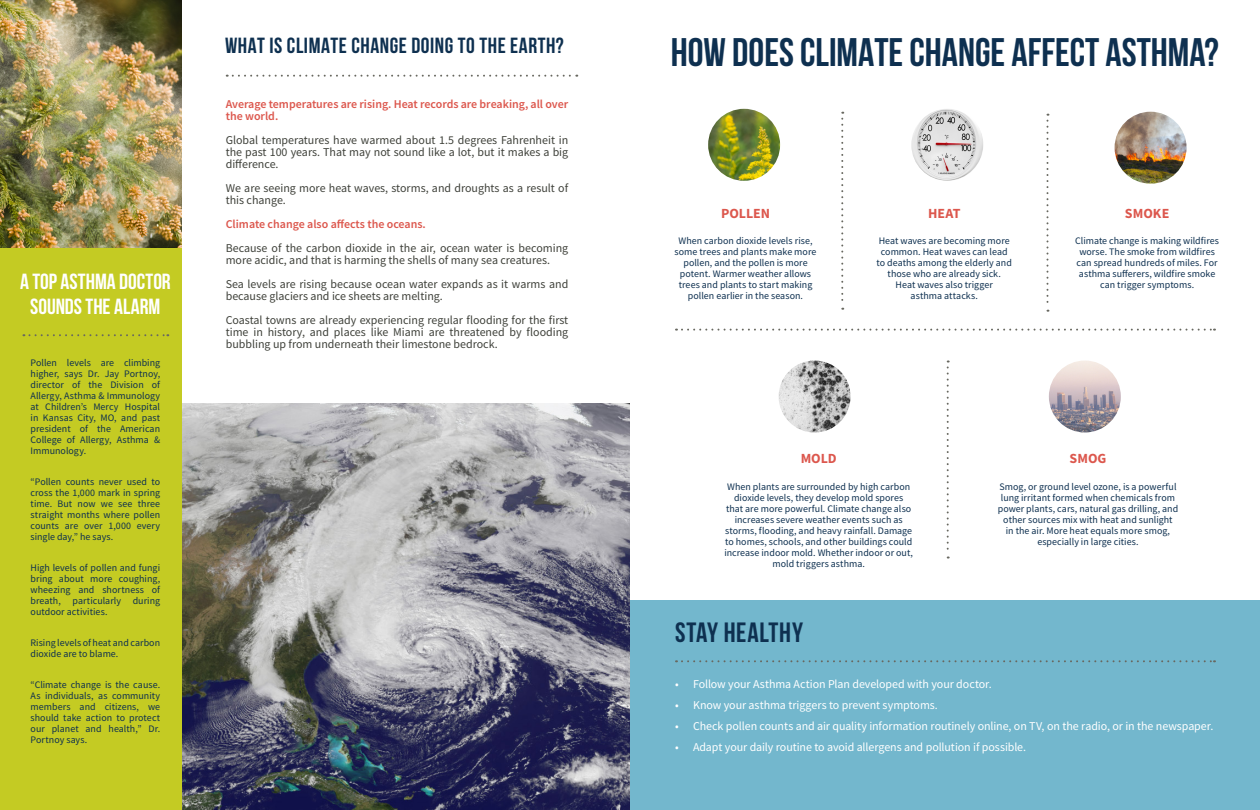
<style>
.page{position:relative;width:1260px;height:810px;background:#fff}
.page>*{position:absolute;margin:0;border:0;box-sizing:border-box;transform-origin:0 0}
.t1{font:700 39.9px "Bebas Neue";color:#0e3050}
.t2{font:700 27.9px "Bebas Neue";letter-spacing:.025em;color:#0e3050}
.t3{font:700 21.9px "Bebas Neue";letter-spacing:.025em;color:#0e3050}
.t4{font:21.9px/24.9px "Bebas Neue";color:#fff;text-align:center}
.t5{font:700 14px "Source Sans Pro";color:#dc574d}
.t6{font:12px/12px "Source Sans Pro";color:#3f413a}
.t7{font:12px "Source Sans Pro";letter-spacing:-.005em;color:#fff}
.t8{font:600 12px/12px "Source Sans Pro";color:#dc574d}
.t9{font:10px/11px "Source Sans Pro";letter-spacing:.005em;color:#0e3050;text-align:center}
</style>
<div class="page">
<img style="left:182px;top:403px;width:448px;height:407px">
<svg style="left:227px;top:75px;width:350px;height:2px"></svg>
<div style="left:0;top:0;width:182px;height:810px;background:#c4cb23"></div>
<svg style="left:23px;top:334px;width:145px;height:2px"></svg>
<img style="left:0;top:0;width:182px;height:248px">
<div style="left:630px;top:600px;width:630px;height:210px;background:#73b7cd"></div>
<svg style="left:947px;top:361px;width:2px;height:198px"></svg>
<svg style="left:676px;top:329px;width:539px;height:2px"></svg>
<svg style="left:841px;top:112px;width:2px;height:198px"></svg>
<svg style="left:1047px;top:114px;width:1px;height:198px"></svg>
<img style="left:708px;top:109px;width:72px;height:72px;border-radius:36px">
<img style="left:911px;top:109px;width:72px;height:72px;border-radius:36px">
<img style="left:1115px;top:112px;width:72px;height:72px;border-radius:36px">
<img style="left:779px;top:361px;width:72px;height:72px;border-radius:36px">
<img style="left:1049px;top:361px;width:72px;height:72px;border-radius:36px">
<svg style="left:676px;top:660px;width:539px;height:2px"></svg>
<h3 class="t4" style="left:20px;top:268px;width:152px">A TOP ASTHMA DOCTOR<br>SOUNDS THE ALARM</h3>
<p class="t9" style="left:31px;top:357px;width:131px;text-align:justify">Pollen levels are climbing higher, says Dr. Jay Portnoy, director of the Division of Allergy, Asthma &amp; Immunology at Children’s Mercy Hospital in Kansas City, MO, and past president of the American College of Allergy, Asthma &amp; Immunology.</p>
<p class="t9" style="left:31px;top:476px;width:131px;text-align:justify">“Pollen counts never used to cross the 1,000 mark in spring time. But now we see three straight months where pollen counts are over 1,000 every single day,” he says.</p>
<p class="t9" style="left:31px;top:562px;width:131px;text-align:justify">High levels of pollen and fungi bring about more coughing, wheezing and shortness of breath, particularly during outdoor activities.</p>
<p class="t9" style="left:31px;top:637px;width:131px;text-align:left">Rising levels of heat and carbon dioxide are to blame.</p>
<p class="t9" style="left:31px;top:679px;width:131px;text-align:justify">“Climate change is the cause.<br>As individuals, as community members and citizens, we should take action to protect our planet and health,” Dr.<br>Portnoy says.</p>
<h3 class="t3" style="left:225px;top:34px;width:340px">WHAT IS CLIMATE CHANGE DOING TO THE EARTH?</h3>
<p class="t8" style="left:226px;top:98px;width:344px">Average temperatures are rising. Heat records are breaking, all over the world.</p>
<p class="t6" style="left:226px;top:134px;width:344px;text-align:justify">Global temperatures have warmed about 1.5 degrees Fahrenheit in the past 100 years. That may not sound like a lot, but it makes a big difference.</p>
<p class="t6" style="left:226px;top:182px;width:344px">We are seeing more heat waves, storms, and droughts as a result of this change.</p>
<p class="t8" style="left:226px;top:218px;width:202px">Climate change also affects the oceans.</p>
<p class="t6" style="left:226px;top:242px;width:344px">Because of the carbon dioxide in the air, ocean water is becoming more acidic, and that is harming the shells of many sea creatures.</p>
<p class="t6" style="left:226px;top:278px;width:344px">Sea levels are rising because ocean water expands as it warms and because glaciers and ice sheets are melting.</p>
<p class="t6" style="left:226px;top:314px;width:344px;text-align:justify">Coastal towns are already experiencing regular flooding for the first time in history, and places like Miami are threatened by flooding bubbling up from underneath their limestone bedrock.</p>
<h1 class="t1" style="left:671px;top:30px;width:145px">HOW DOES CLIMATE</h1>
<h1 class="t1" style="left:909px;top:30px;width:17px">CHANGE</h1>
<h1 class="t1" style="left:1012px;top:30px;width:112px">AFFECT ASTHMA</h1>
<h1 class="t1" style="left:1205px;top:30px;width:16px">?</h1>
<h3 class="t5" style="left:721px;top:204px;width:50px">POLLEN</h3>
<p class="t9" style="left:675px;top:235px;width:143px">When carbon dioxide levels rise, some trees and plants make more pollen, and the pollen is more potent. Warmer weather allows trees and plants to start making pollen earlier in the season.</p>
<h3 class="t5" style="left:928px;top:204px;width:34px">HEAT</h3>
<p class="t9" style="left:877px;top:235px;width:137px">Heat waves are becoming more common. Heat waves can lead to deaths among the elderly and those who are already sick.<br>Heat waves also trigger<br>asthma attacks.</p>
<h3 class="t5" style="left:1125px;top:204px;width:44px">SMOKE</h3>
<p class="t9" style="left:1075px;top:235px;width:145px">Climate change is making wildfires worse. The smoke from wildfires can spread hundreds of miles. For asthma sufferers, wildfire smoke can trigger symptoms.</p>
<h3 class="t5" style="left:801px;top:449px;width:38px">MOLD</h3>
<p class="t9" style="left:724px;top:481px;width:190px">When plants are surrounded by high carbon dioxide levels, they develop mold spores that are more powerful. Climate change also increases severe weather events such as storms, flooding, and heavy rainfall. Damage to homes, schools, and other buildings could increase indoor mold. Whether indoor or out, mold triggers asthma.</p>
<h2 class="t2" style="left:675px;top:617px;width:130px">STAY HEALTHY</h2>
<h3 class="t5" style="left:1070px;top:449px;width:38px">SMOG</h3>
<p class="t9" style="left:998px;top:481px;width:182px">Smog, or ground level ozone, is a powerful lung irritant formed when chemicals from power plants, cars, natural gas drilling, and other sources mix with heat and sunlight<br>in the air. More heat equals more smog, especially in large cities.</p>
<p class="t7" style="left:675px;top:676px;width:318px">• Follow your Asthma Action Plan developed with your doctor.</p>
<p class="t7" style="left:675px;top:697px;width:264px">• Know your asthma triggers to prevent symptoms.</p>
<p class="t7" style="left:675px;top:718px;width:540px">• Check pollen counts and air quality information routinely online, on TV, on the radio, or in the newspaper.</p>
<p class="t7" style="left:675px;top:739px;width:353px">• Adapt your daily routine to avoid allergens and pollution if possible.</p>
</div>
